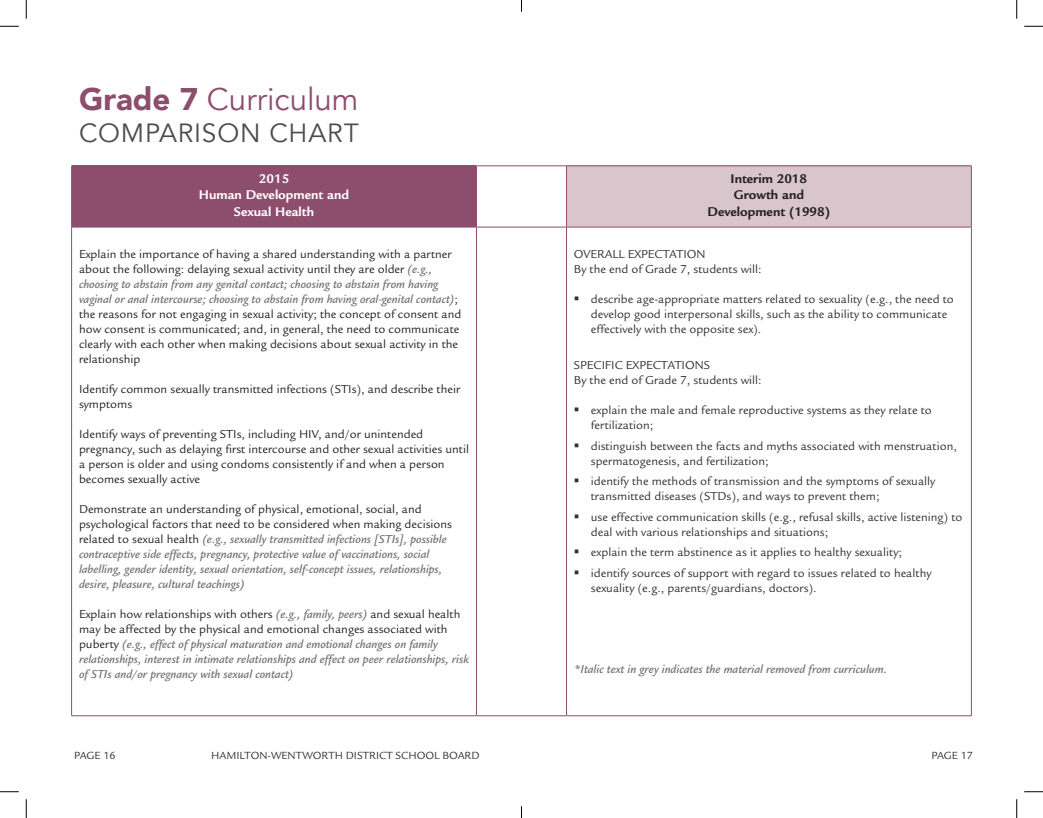
<style>
.page{position:relative;width:1043px;height:818px;background:#fff}
.page>*{position:absolute;margin:0;border:0;box-sizing:border-box;transform-origin:0 0}
.t1{font:31.25px "Avenir";color:#8d4d6d}
.t2{font:26.25px "Avenir";letter-spacing:.03em;color:#4b4c4d}
.t3{font:700 13.75px/16.5px "Legacy Sans Std";color:#231f20;text-align:center}
.t4{font:700 13.75px/16.5px "Legacy Sans Std";color:#fff;text-align:center}
.t5{font:12.5px/15px "Legacy Sans Std";color:#312f30}
.t6{font:12.5px/15px "Legacy Sans Std";color:#231f20}
.t7{font:italic 500 12.5px/15px "Legacy Sans Std";color:#767171}
.t8{font:11.25px "Legacy Sans Std";color:#312f30}
.s1{font-weight:900}
.s2{font-weight:500;font-style:italic;color:#767171}
.s3{font-weight:400;font-style:normal;color:#231f20}
</style>
<div class="page">
<div style="left:72px;top:166px;width:404px;height:61px;background:#8d4d6d"></div>
<div style="left:566px;top:166px;width:405px;height:61px;background:#d9c5cc"></div>
<hr style="left:71px;top:166px;width:1px;height:61px;background:#8d4d6d">
<hr style="left:971px;top:166px;width:1px;height:61px;background:#8d4d6d">
<hr style="left:71px;top:227px;width:405px;height:1px;background:#8d4d6d">
<hr style="left:71px;top:227px;width:1px;height:488px;background:#8d4d6d">
<hr style="left:566px;top:227px;width:405px;height:1px;background:#8d4d6d">
<hr style="left:971px;top:227px;width:1px;height:488px;background:#8d4d6d">
<hr style="left:71px;top:715px;width:405px;height:1px;background:#8d4d6d">
<hr style="left:566px;top:715px;width:405px;height:1px;background:#8d4d6d">
<hr style="left:71px;top:165px;width:405px;height:1px;background:#8d4d6d">
<hr style="left:566px;top:165px;width:405px;height:1px;background:#8d4d6d">
<hr style="left:476px;top:165px;width:90px;height:1px;background:#8d4d6d">
<hr style="left:476px;top:166px;width:1px;height:61px;background:#8d4d6d">
<hr style="left:566px;top:166px;width:1px;height:61px;background:#8d4d6d">
<hr style="left:476px;top:227px;width:90px;height:1px;background:#8d4d6d">
<hr style="left:476px;top:227px;width:1px;height:488px;background:#8d4d6d">
<hr style="left:566px;top:227px;width:1px;height:488px;background:#8d4d6d">
<hr style="left:476px;top:715px;width:90px;height:1px;background:#8d4d6d">
<svg style="left:0;top:25px;width:19px;height:2px"></svg>
<svg style="left:1024px;top:25px;width:18px;height:2px"></svg>
<svg style="left:0;top:791px;width:19px;height:1px"></svg>
<svg style="left:1024px;top:791px;width:18px;height:1px"></svg>
<svg style="left:25px;top:0;width:2px;height:19px"></svg>
<svg style="left:25px;top:799px;width:2px;height:19px"></svg>
<svg style="left:1016px;top:0;width:1px;height:19px"></svg>
<svg style="left:1016px;top:799px;width:1px;height:19px"></svg>
<svg style="left:521px;top:806px;width:1px;height:12px"></svg>
<p class="t1" style="left:79px;top:81px;width:281px"><span class="s1">Grade 7</span> Curriculum</p>
<p class="t2" style="left:79px;top:117px;width:281px">COMPARISON CHART</p>
<p class="t4" style="left:259px;top:170px;width:32px">2015</p>
<p class="t4" style="left:199px;top:187px;width:152px">Human Development and<br>Sexual Health</p>
<p class="t6" style="left:79px;top:247px;width:384px">Explain the importance of having a shared understanding with a partner about the following: delaying sexual activity until they are older <span class="s2">(e.g., choosing to abstain from any genital contact; choosing to abstain from having vaginal or anal intercourse; choosing to abstain from having oral-genital contact)</span>; the reasons for not engaging in sexual activity; the concept of consent and how consent is communicated; and, in general, the need to communicate clearly with each other when making decisions about sexual activity in the relationship</p>
<p class="t6" style="left:79px;top:382px;width:383px">Identify common sexually transmitted infections (STIs), and describe their symptoms</p>
<p class="t6" style="left:79px;top:427px;width:391px">Identify ways of preventing STIs, including HIV, and/or unintended pregnancy, such as delaying first intercourse and other sexual activities until a person is older and using condoms consistently if and when a person becomes sexually active</p>
<p class="t7" style="left:79px;top:502px;width:374px"><span class="s3">Demonstrate an understanding of physical, emotional, social, and psychological factors that need to be considered when making decisions related to sexual health</span> (e.g., sexually transmitted infections [STIs], possible contraceptive side effects, pregnancy, protective value of vaccinations, social labelling, gender identity, sexual orientation, self-concept issues, relationships, desire, pleasure, cultural teachings)</p>
<p class="t7" style="left:79px;top:607px;width:391px"><span class="s3">Explain how relationships with others</span> (e.g., family, peers) <span class="s3">and sexual health may be affected by the physical and emotional changes associated with puberty</span> (e.g., effect of physical maturation and emotional changes on family relationships, interest in intimate relationships and effect on peer relationships, risk of STIs and/or pregnancy with sexual contact)</p>
<p class="t3" style="left:730px;top:170px;width:78px">Interim 2018</p>
<p class="t3" style="left:707px;top:187px;width:124px">Growth and<br>Development (1998)</p>
<p class="t5" style="left:574px;top:247px;width:133px">OVERALL EXPECTATION</p>
<p class="t5" style="left:574px;top:262px;width:189px">By the end of Grade 7, students will:</p>
<p class="t5" style="left:591px;top:292px;width:364px;text-indent:-17px">▪ describe age-appropriate matters related to sexuality (e.g., the need to develop good interpersonal skills, such as the ability to communicate effectively with the opposite sex).</p>
<p class="t5" style="left:574px;top:357px;width:138px">SPECIFIC EXPECTATIONS</p>
<p class="t5" style="left:574px;top:372px;width:189px">By the end of Grade 7, students will:</p>
<p class="t5" style="left:591px;top:402px;width:342px;text-indent:-17px">▪ explain the male and female reproductive systems as they relate to fertilization;</p>
<p class="t5" style="left:591px;top:438px;width:367px;text-indent:-17px">▪ distinguish between the facts and myths associated with menstruation, spermatogenesis, and fertilization;</p>
<p class="t5" style="left:591px;top:474px;width:346px;text-indent:-17px">▪ identify the methods of transmission and the symptoms of sexually transmitted diseases (STDs), and ways to prevent them;</p>
<p class="t5" style="left:591px;top:509px;width:373px;text-indent:-17px">▪ use effective communication skills (e.g., refusal skills, active listening) to deal with various relationships and situations;</p>
<p class="t5" style="left:574px;top:545px;width:329px">▪ explain the term abstinence as it applies to healthy sexuality;</p>
<p class="t5" style="left:591px;top:565px;width:342px;text-indent:-17px">▪ identify sources of support with regard to issues related to healthy sexuality (e.g., parents/guardians, doctors).</p>
<p class="t7" style="left:574px;top:661px;width:314px">*Italic text in grey indicates the material removed from curriculum.</p>
<p class="t8" style="left:74px;top:749px;width:43px">PAGE 16</p>
<p class="t8" style="left:211px;top:749px;width:270px">HAMILTON-WENTWORTH DISTRICT SCHOOL BOARD</p>
<p class="t8" style="left:931px;top:749px;width:43px">PAGE 17</p>
</div>
